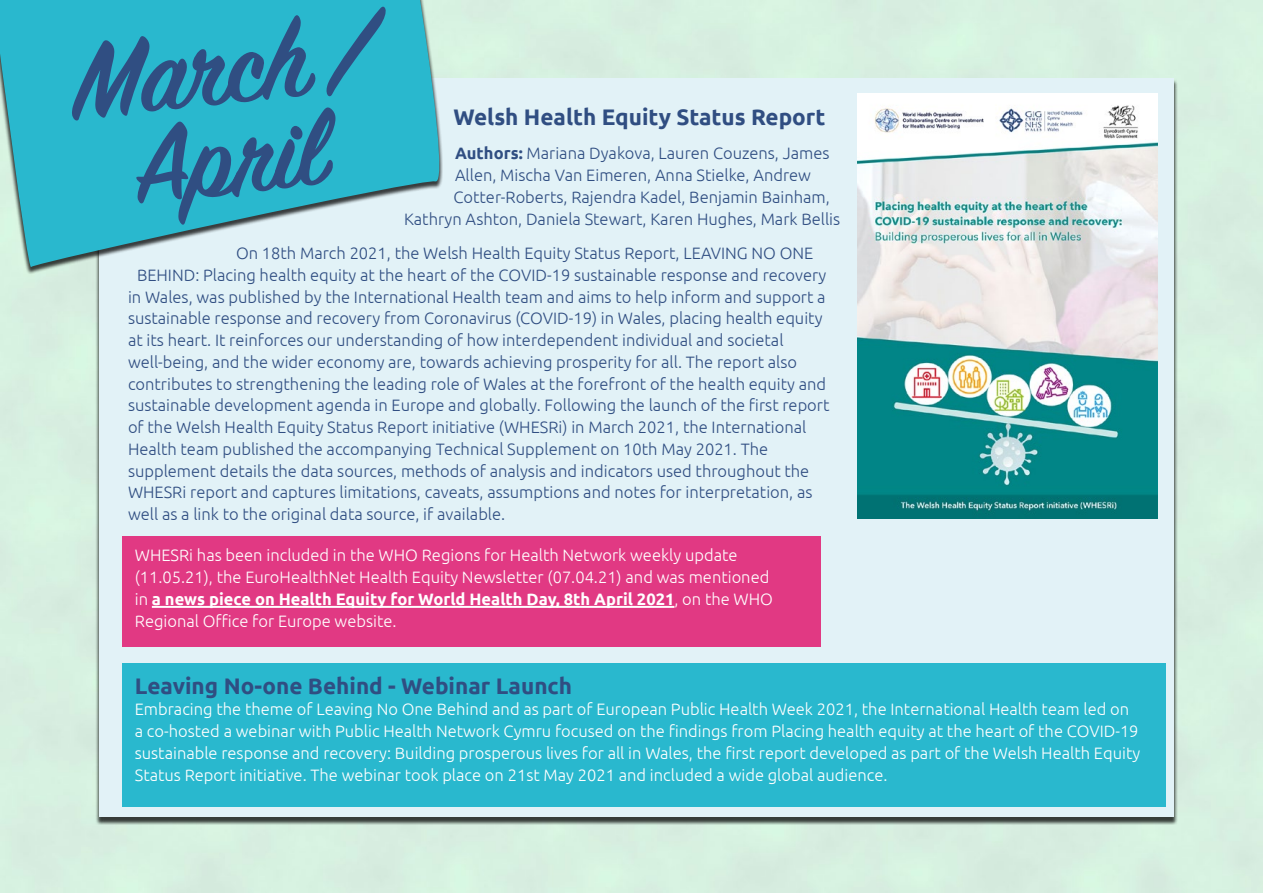
<style>
.page{position:relative;width:1263px;height:893px;background:#fff}
.page>*{position:absolute;margin:0;border:0;box-sizing:border-box;transform-origin:0 0}
.t1{font:600 120px/90px "Sign Painter House Script";color:#304e82;text-align:center}
.Heading{font:700 22.5px "Ubuntu";color:#304e82}
.Body{font:300 16.5px "Ubuntu";color:#304e82}
.Body-2{font:300 16.5px/21.8px "Ubuntu";color:#fff}
.s1{font-weight:700}
</style>
<div class="page">
<div style="left:99px;top:79px;width:1075px;height:738px;background:#e2f2f7"></div>
<svg style="left:0;top:0;width:450px;height:271px;fill:#29b8ce"></svg>
<img style="left:857px;top:94px;width:301px;height:424px">
<div style="left:122px;top:536px;width:699px;height:110px;background:#e13983"></div>
<hr style="left:152px;top:606px;width:522px;height:2px;background:#fff">
<div style="left:122px;top:663px;width:1043px;height:144px;background:#29b8ce"></div>
<p class="t1" style="left:69px;top:49px;width:299px;rotate:-6deg">Mar ch/<br>April</p>
<p class="Heading" style="left:453px;top:103px;width:373px">Welsh Health Equity Status Report</p>
<p class="Body" style="left:455px;top:144px;width:376px"><span class="s1">Authors:</span> Mariana Dyakova, Lauren Couzens, James</p>
<p class="Body" style="left:455px;top:165px;width:357px">Allen, Mischa Van Eimeren, Anna Stielke, Andrew</p>
<p class="Body" style="left:453px;top:187px;width:378px">Cotter-Roberts, Rajendra Kadel, Benjamin Bainham,</p>
<p class="Body" style="left:404px;top:209px;width:438px">Kathryn Ashton, Daniela Stewart, Karen Hughes, Mark Bellis</p>
<p class="Body" style="left:236px;top:243px;width:579px">On 18th March 2021, the Welsh Health Equity Status Report, LEAVING NO ONE</p>
<p class="Body" style="left:137px;top:265px;width:691px">BEHIND: Placing health equity at the heart of the COVID-19 sustainable response and recovery</p>
<p class="Body" style="left:128px;top:287px;width:699px">in Wales, was published by the International Health team and aims to help inform and support a</p>
<p class="Body" style="left:128px;top:309px;width:696px">sustainable response and recovery from Coronavirus (COVID-19) in Wales, placing health equity</p>
<p class="Body" style="left:128px;top:330px;width:657px">at its heart. It reinforces our understanding of how interdependent individual and societal</p>
<p class="Body" style="left:128px;top:352px;width:671px">well-being, and the wider economy are, towards achieving prosperity for all. The report also</p>
<p class="Body" style="left:128px;top:374px;width:700px">contributes to strengthening the leading role of Wales at the forefront of the health equity and</p>
<p class="Body" style="left:128px;top:396px;width:703px">sustainable development agenda in Europe and globally. Following the launch of the first report</p>
<p class="Body" style="left:128px;top:417px;width:680px">of the Welsh Health Equity Status Report initiative (WHESRi) in March 2021, the International</p>
<p class="Body" style="left:128px;top:439px;width:642px">Health team published the accompanying Technical Supplement on 10th May 2021. The</p>
<p class="Body" style="left:128px;top:461px;width:683px">supplement details the data sources, methods of analysis and indicators used throughout the</p>
<p class="Body" style="left:128px;top:483px;width:686px">WHESRi report and captures limitations, caveats, assumptions and notes for interpretation, as</p>
<p class="Body" style="left:128px;top:504px;width:379px">well as a link to the original data source, if available.</p>
<p class="Body-2" style="left:135px;top:544px;width:640px">WHESRi has been included in the WHO Regions for Health Network weekly update (11.05.21), the EuroHealthNet Health Equity Newsletter (07.04.21) and was mentioned in <span class="s1">a news piece on Health Equity for World Health Day, 8th April 2021</span>, on the WHO Regional Office for Europe website.</p>
<p class="Heading" style="left:135px;top:672px;width:439px">Leaving No-one Behind - Webinar Launch</p>
<p class="Body-2" style="left:135px;top:698px;width:1007px">Embracing the theme of Leaving No One Behind and as part of European Public Health Week 2021, the International Health team led on a co-hosted a webinar with Public Health Network Cymru focused on the findings from Placing health equity at the heart of the COVID-19 sustainable response and recovery: Building prosperous lives for all in Wales, the first report developed as part of the Welsh Health Equity Status Report initiative. The webinar took place on 21st May 2021 and included a wide global audience.</p>
</div>
